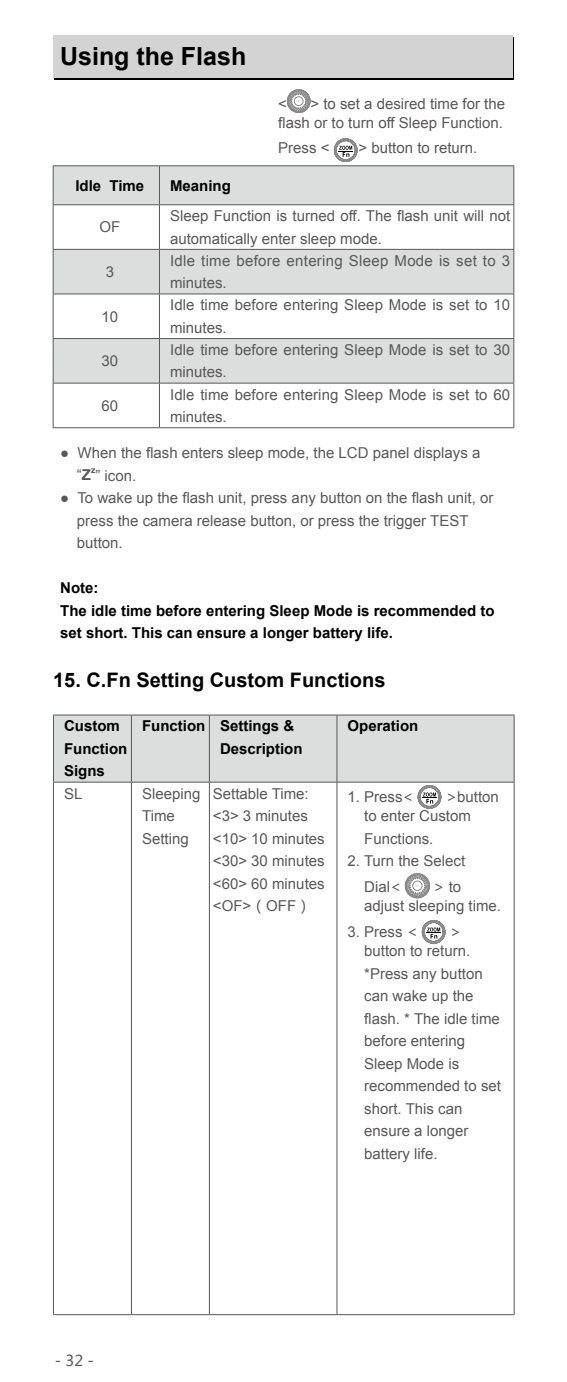
<style>
.page{position:relative;width:567px;height:1382px;background:#fff}
.page>*{position:absolute;margin:0;border:0;box-sizing:border-box;transform-origin:0 0}
.t1{font:700 25px "Arial";color:#000}
.t2{font:700 20px "Arial";color:#000}
.t3{font:15px/22.5px "Arial";color:#595757}
.t4{font:700 15px/22.5px "Arial";color:#000}
.t5{font:15px/22.5px "Arial";letter-spacing:.02em;color:#595757}
.t6{font:15px "Microsoft Ya Hei";color:#595757}
.t7{font:700 8.75px "Arial";color:#595757}
.s1{font-weight:700}
.s2{font-family:"Microsoft Ya Hei"}
</style>
<div class="page">
<div style="left:54px;top:37px;width:460px;height:42px;background:#000"></div>
<div style="left:53px;top:35px;width:460px;height:43px;background:#d3d3d4"></div>
<svg style="left:287px;top:89px;width:23px;height:24px"></svg>
<svg style="left:334px;top:138px;width:24px;height:24px"></svg>
<svg style="left:54px;top:166px;width:459px;height:217px;fill:#dcdddd"></svg>
<hr style="left:53px;top:165px;width:106px;height:1px;background:#595757">
<hr style="left:53px;top:166px;width:1px;height:38px;background:#595757">
<hr style="left:159px;top:165px;width:355px;height:1px;background:#595757">
<hr style="left:159px;top:166px;width:1px;height:38px;background:#595757">
<hr style="left:513px;top:166px;width:1px;height:38px;background:#595757">
<hr style="left:53px;top:204px;width:106px;height:1px;background:#595757">
<hr style="left:53px;top:205px;width:1px;height:44px;background:#595757">
<hr style="left:159px;top:204px;width:355px;height:1px;background:#595757">
<hr style="left:159px;top:205px;width:1px;height:44px;background:#595757">
<hr style="left:513px;top:205px;width:1px;height:44px;background:#595757">
<hr style="left:53px;top:249px;width:106px;height:1px;background:#595757">
<hr style="left:53px;top:250px;width:1px;height:44px;background:#595757">
<hr style="left:159px;top:249px;width:355px;height:1px;background:#595757">
<hr style="left:159px;top:250px;width:1px;height:44px;background:#595757">
<hr style="left:513px;top:250px;width:1px;height:44px;background:#595757">
<hr style="left:53px;top:294px;width:106px;height:1px;background:#595757">
<hr style="left:53px;top:294px;width:1px;height:44px;background:#595757">
<hr style="left:159px;top:294px;width:355px;height:1px;background:#595757">
<hr style="left:159px;top:294px;width:1px;height:44px;background:#595757">
<hr style="left:513px;top:294px;width:1px;height:44px;background:#595757">
<hr style="left:53px;top:338px;width:106px;height:1px;background:#595757">
<hr style="left:53px;top:339px;width:1px;height:44px;background:#595757">
<hr style="left:159px;top:338px;width:355px;height:1px;background:#595757">
<hr style="left:159px;top:339px;width:1px;height:44px;background:#595757">
<hr style="left:513px;top:339px;width:1px;height:44px;background:#595757">
<hr style="left:53px;top:383px;width:106px;height:1px;background:#595757">
<hr style="left:53px;top:383px;width:1px;height:44px;background:#595757">
<hr style="left:159px;top:383px;width:355px;height:1px;background:#595757">
<hr style="left:159px;top:383px;width:1px;height:44px;background:#595757">
<hr style="left:513px;top:383px;width:1px;height:44px;background:#595757">
<hr style="left:53px;top:427px;width:106px;height:1px;background:#595757">
<hr style="left:159px;top:427px;width:355px;height:1px;background:#595757">
<hr style="left:514px;top:715px;width:1px;height:67px;background:#595757">
<hr style="left:53px;top:782px;width:1px;height:532px;background:#595757">
<hr style="left:131px;top:782px;width:1px;height:532px;background:#595757">
<hr style="left:209px;top:782px;width:1px;height:532px;background:#595757">
<hr style="left:337px;top:782px;width:1px;height:532px;background:#595757">
<hr style="left:514px;top:782px;width:1px;height:532px;background:#595757">
<hr style="left:53px;top:1314px;width:78px;height:1px;background:#595757">
<hr style="left:131px;top:1314px;width:78px;height:1px;background:#595757">
<hr style="left:209px;top:1314px;width:128px;height:1px;background:#595757">
<hr style="left:337px;top:1314px;width:177px;height:1px;background:#595757">
<svg style="left:53px;top:715px;width:461px;height:94px"></svg>
<svg style="left:405px;top:873px;width:25px;height:26px"></svg>
<svg style="left:422px;top:920px;width:24px;height:24px"></svg>
<h1 class="t1" style="left:60px;top:39px;width:188px">Using the Flash</h1>
<p class="t3" style="left:278px;top:94px;width:228px;line-height:18.8px;text-align:right">&gt; to set a desired time for the flash or to turn off Sleep Function.</p>
<p class="t3" style="left:278px;top:137px;width:53px">Press &lt;</p>
<p class="t3" style="left:358px;top:137px;width:120px">&gt; button to return.</p>
<p class="t3" style="left:278px;top:92px;width:10px">&lt;</p>
<p class="t4" style="left:75px;top:175px;width:70px">Idle Time</p>
<p class="t4" style="left:170px;top:175px;width:62px">Meaning</p>
<p class="t3" style="left:99px;top:216px;width:22px">OF</p>
<p class="t3" style="left:170px;top:205px;width:342px">Sleep Function is turned off. The flash unit will not automatically enter sleep mode.</p>
<p class="t3" style="left:106px;top:261px;width:10px">3</p>
<p class="t5" style="left:170px;top:249px;width:342px">Idle time before entering Sleep Mode is set to 3 minutes.</p>
<p class="t3" style="left:102px;top:305px;width:18px">10</p>
<p class="t3" style="left:170px;top:294px;width:342px">Idle time before entering Sleep Mode is set to 10 minutes.</p>
<p class="t3" style="left:102px;top:350px;width:18px">30</p>
<p class="t3" style="left:170px;top:339px;width:342px">Idle time before entering Sleep Mode is set to 30 minutes.</p>
<p class="t3" style="left:102px;top:394px;width:18px">60</p>
<p class="t3" style="left:170px;top:383px;width:342px">Idle time before entering Sleep Mode is set to 60 minutes.</p>
<p class="t3" style="left:77px;top:442px;width:405px;text-indent:-17px">● When the flash enters sleep mode, the LCD panel displays a “<span class="s1">Z</span> ” icon.</p>
<p class="t7" style="left:91px;top:464px;width:6px">z</p>
<p class="t3" style="left:77px;top:487px;width:418px;text-indent:-17px">● To wake up the flash unit, press any button on the flash unit, or press the camera release button, or press the trigger TEST button.</p>
<p class="t4" style="left:60px;top:577px;width:436px">Note:<br>The idle time before entering Sleep Mode is recommended to set short. This can ensure a longer battery life.</p>
<h2 class="t2" style="left:53px;top:667px;width:334px">15. C.Fn Setting Custom Functions</h2>
<p class="t4" style="left:64px;top:715px;width:65px">Custom<br>Function<br>Signs</p>
<p class="t4" style="left:220px;top:715px;width:84px;text-indent:-78px">Function Settings &amp;<br>Description</p>
<p class="t4" style="left:348px;top:715px;width:72px">Operation</p>
<p class="t3" style="left:64px;top:782px;width:20px">SL</p>
<p class="t3" style="left:142px;top:782px;width:60px">Sleeping<br>Time<br>Setting</p>
<p class="t3" style="left:213px;top:782px;width:113px">Settable Time: &lt;3&gt; 3 minutes &lt;10&gt; 10 minutes &lt;30&gt; 30 minutes &lt;60&gt; 60 minutes &lt;OF&gt;<span class="s2">（</span>OFF<span class="s2">）</span></p>
<p class="t3" style="left:348px;top:785px;width:68px">1. Press<span class="s2">&lt;</span></p>
<p class="t3" style="left:364px;top:787px;width:136px;line-height:19.5px;text-indent:82px"><span class="s2">&gt;</span>button to enter Custom</p>
<p class="t3" style="left:364px;top:827px;width:71px">Functions.</p>
<p class="t3" style="left:364px;top:848px;width:102px;line-height:26.2px;text-indent:-17px">2. Turn the Select<br>Dial<span class="s2">&lt;</span></p>
<p class="t3" style="left:364px;top:878px;width:138px;line-height:18.8px;text-indent:69px"><span class="s2">&gt;</span> to adjust sleeping time.</p>
<p class="t3" style="left:348px;top:920px;width:72px">3. Press <span class="s2">&lt;</span></p>
<p class="t6" style="left:450px;top:921px;width:13px">&gt;</p>
<p class="t3" style="left:364px;top:940px;width:138px">button to return. *Press any button can wake up the flash. * The idle time before entering<br>Sleep Mode is recommended to set short. This can ensure a longer battery life.</p>
<p class="t6" style="left:55px;top:1350px;width:41px">- 32 -</p>
</div>
